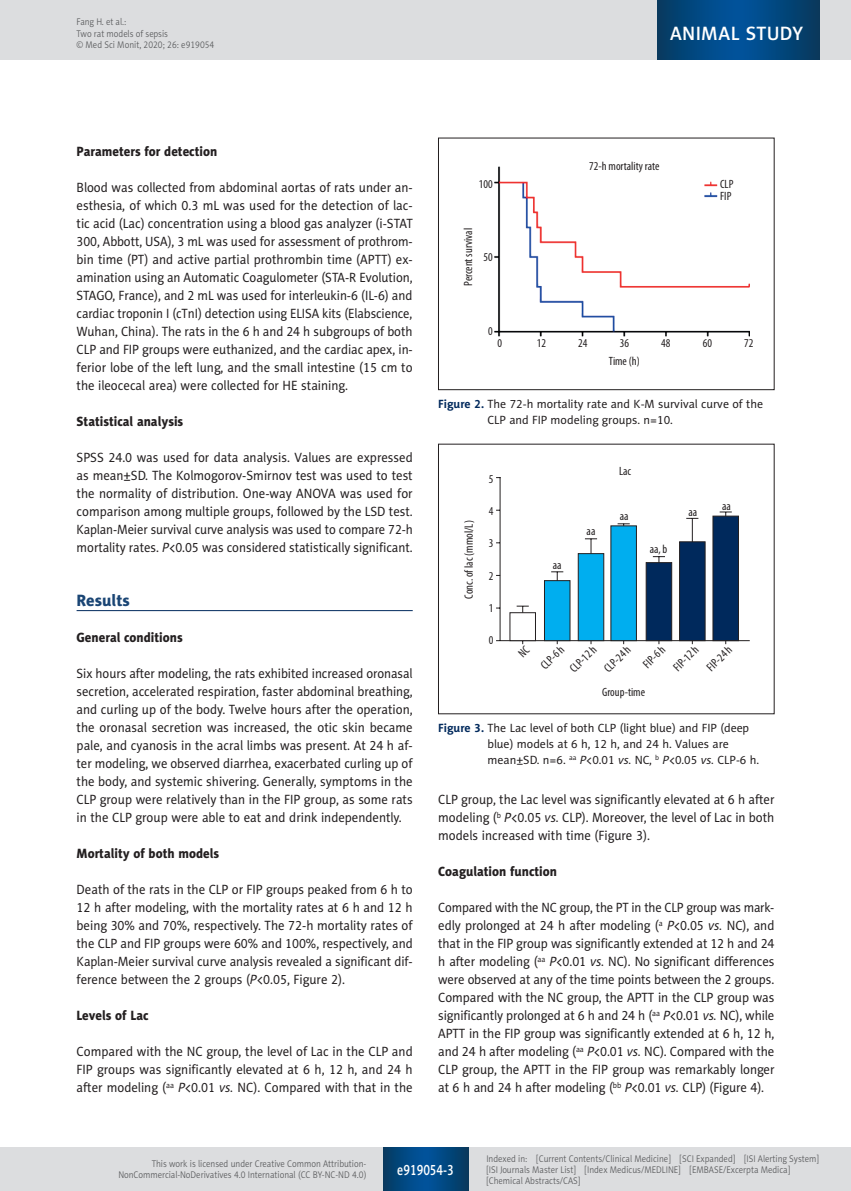
<style>
.page{position:relative;width:851px;height:1191px;background:#fff}
.page>*{position:absolute;margin:0;border:0;box-sizing:border-box;transform-origin:0 0}
.t1{font:19.5px "Naomi Sans EFN Medium";letter-spacing:.015em;color:#fff}
.MSM_Headline_1{font:16.5px "Naomi Sans EFN Heavy";color:#1a4574}
.MSM_e-PAGINA{font:15px "Naomi Sans EFN Medium";color:#fff;scale:.8 1}
.MSM_Body{font:13.5px/18px "Naomi Sans EFN";color:#231f20;text-align:justify;scale:.95 1}
.MSM_Body-2{font:13.5px/18px "Naomi Sans EFN";color:#231f20;text-align:justify;scale:.93 1}
.MSM_Body-3{font:13.5px/18px "Naomi Sans EFN";color:#231f20;text-align:justify;scale:.94 1}
.MSM_Headline_2{font:13.5px "Naomi Sans EFN Heavy";color:#231f20;scale:.95 1}
.MSM_Rycina_tytul{font:12px/15.8px "Naomi Sans EFN";color:#231f20}
.t2{font:condensed 12px/17.7px "Myriad Pro";color:#231f20}
.MSM_pagina_zywa{font:9.75px/11.2px "Naomi Sans EFN Light";color:#57585a;scale:.9 1}
.MSM_pagina_sygnatura{font:9.75px "Naomi Sans EFN Light";color:#57585a;scale:.9 1}
.s1{font-style:italic}
.s2{font-weight:700;color:#00295c}
</style>
<div class="page">
<hr style="left:77px;top:610px;width:335px;height:1px;background:#00295c">
<img style="left:494px;top:166px;width:255px;height:170px">
<img style="left:704px;top:181px;width:13px;height:18px">
<div style="left:438px;top:138px;width:336px;height:252px;border:1px solid #231f20"></div>
<hr style="left:496px;top:640px;width:253px;height:1px;background:#231f20">
<hr style="left:499px;top:477px;width:1px;height:163px;background:#231f20">
<hr style="left:522px;top:606px;width:1px;height:38px;background:#231f20">
<div style="left:509px;top:612px;width:26px;height:29px;background:#fff;border:1px solid #231f20"></div>
<svg style="left:551px;top:571px;width:12px;height:1px"></svg>
<hr style="left:556px;top:572px;width:1px;height:72px;background:#231f20">
<div style="left:544px;top:580px;width:26px;height:61px;background:#00aeef;border:1px solid #231f20"></div>
<svg style="left:585px;top:538px;width:12px;height:1px"></svg>
<hr style="left:590px;top:539px;width:1px;height:105px;background:#231f20">
<div style="left:577px;top:553px;width:27px;height:88px;background:#00aeef;border:1px solid #231f20"></div>
<svg style="left:617px;top:523px;width:12px;height:1px"></svg>
<hr style="left:623px;top:524px;width:1px;height:120px;background:#231f20">
<div style="left:610px;top:525px;width:26px;height:116px;background:#00aeef"></div>
<svg style="left:652px;top:556px;width:13px;height:1px"></svg>
<hr style="left:658px;top:556px;width:1px;height:88px;background:#231f20">
<div style="left:645px;top:562px;width:27px;height:79px;background:#00295c;border:1px solid #231f20"></div>
<hr style="left:691px;top:518px;width:1px;height:126px;background:#231f20">
<div style="left:679px;top:541px;width:26px;height:100px;background:#00295c;border:1px solid #231f20"></div>
<svg style="left:719px;top:511px;width:12px;height:1px"></svg>
<hr style="left:725px;top:512px;width:1px;height:132px;background:#231f20">
<div style="left:712px;top:516px;width:26px;height:125px;background:#00295c;border:1px solid #231f20"></div>
<div style="left:0;top:1148px;width:850px;height:43px;background:#dcdddf"></div>
<div style="left:0;top:0;width:850px;height:60px;background:#dcdddf"></div>
<svg style="left:657px;top:0;width:162px;height:60px;background:#02477e"></svg>
<svg style="left:383px;top:1147px;width:85px;height:43px;background:#02477e"></svg>
<p class="MSM_pagina_zywa" style="left:77px;top:16px;width:103px">Fang H. et al.:<br>Two rat models of sepsis</p>
<p class="MSM_pagina_sygnatura" style="left:77px;top:39px;width:154px">© Med Sci Monit, 2020; 26: e919054</p>
<h1 class="t1" style="left:670px;top:22px;width:134px">ANIMAL STUDY</h1>
<p class="MSM_Headline_2" style="left:77px;top:143px;width:150px">Parameters for detection</p>
<p class="MSM_Body" style="left:77px;top:178px;width:355px">Blood was collected from abdominal aortas of rats under an&shy;esthesia, of which 0.3 mL was used for the detection of lac&shy;tic acid (Lac) concentration using a blood gas analyzer (i-STAT 300, Abbott, USA), 3 mL was used for assessment of prothrom&shy;bin time (PT) and active partial prothrombin time (APTT) ex&shy;amination using an Automatic Coagulometer (STA-R Evolution, STAGO, France), and 2 mL was used for interleukin-6 (IL-6) and cardiac troponin I (cTnI) detection using ELISA kits (Elabscience, Wuhan, China). The rats in the 6 h and 24 h subgroups of both CLP and FIP groups were euthanized, and the cardiac apex, in&shy;ferior lobe of the left lung, and the small intestine (15 cm to the ileocecal area) were collected for HE staining.</p>
<p class="MSM_Headline_2" style="left:77px;top:413px;width:114px">Statistical analysis</p>
<p class="MSM_Body" style="left:77px;top:448px;width:355px">SPSS 24.0 was used for data analysis. Values are expressed as mean±SD. The Kolmogorov-Smirnov test was used to test the normality of distribution. One-way ANOVA was used for comparison among multiple groups, followed by the LSD test.<br>Kaplan-Meier survival curve analysis was used to compare 72-h mortality rates. <span class="s1">P</span>&lt;0.05 was considered statistically significant.</p>
<p class="MSM_Headline_1" style="left:77px;top:590px;width:55px">Results</p>
<p class="MSM_Headline_2" style="left:77px;top:629px;width:113px">General conditions</p>
<p class="MSM_Body-3" style="left:77px;top:664px;width:359px">Six hours after modeling, the rats exhibited increased oronasal secretion, accelerated respiration, faster abdominal breathing, and curling up of the body. Twelve hours after the operation, the oronasal secretion was increased, the otic skin became pale, and cyanosis in the acral limbs was present. At 24 h af&shy;ter modeling, we observed diarrhea, exacerbated curling up of the body, and systemic shivering. Generally, symptoms in the CLP group were relatively than in the FIP group, as some rats in the CLP group were able to eat and drink independently.</p>
<p class="MSM_Headline_2" style="left:77px;top:845px;width:151px">Mortality of both models</p>
<p class="MSM_Body" style="left:77px;top:880px;width:355px">Death of the rats in the CLP or FIP groups peaked from 6 h to 12 h after modeling, with the mortality rates at 6 h and 12 h being 30% and 70%, respectively. The 72-h mortality rates of the CLP and FIP groups were 60% and 100%, respectively, and Kaplan-Meier survival curve analysis revealed a significant dif&shy;ference between the 2 groups (<span class="s1">P</span>&lt;0.05, Figure 2).</p>
<p class="MSM_Headline_2" style="left:77px;top:1007px;width:77px">Levels of Lac</p>
<p class="MSM_Body" style="left:77px;top:1042px;width:355px">Compared with the NC group, the level of Lac in the CLP and FIP groups was significantly elevated at 6 h, 12 h, and 24 h after modeling (<sup>aa</sup> <span class="s1">P</span>&lt;0.01 <span class="s1">vs.</span> NC). Compared with that in the</p>
<p class="t2" style="left:478px;top:175px;width:15px">100</p>
<p class="t2" style="left:459px;top:286px;width:60px;rotate:-90deg">Percent survival</p>
<p class="t2" style="left:483px;top:248px;width:11px">50</p>
<p class="t2" style="left:589px;top:157px;width:72px">72-h mortality rate</p>
<p class="t2" style="left:720px;top:178px;width:15px;line-height:12px">CLP<br>FIP</p>
<p class="t2" style="left:488px;top:322px;width:6px">0</p>
<p class="t2" style="left:497px;top:334px;width:6px">0</p>
<p class="t2" style="left:536px;top:334px;width:11px">12</p>
<p class="t2" style="left:578px;top:334px;width:11px">24</p>
<p class="t2" style="left:608px;top:334px;width:32px;text-align:center">36<br>Time (h)</p>
<p class="t2" style="left:661px;top:334px;width:11px">48</p>
<p class="t2" style="left:702px;top:334px;width:11px">60</p>
<p class="t2" style="left:744px;top:334px;width:11px">72</p>
<p class="MSM_Rycina_tytul" style="left:487px;top:396px;width:277px;text-indent:-49px"><span class="s2">Figure 2.</span> The 72-h mortality rate and K-M survival curve of the<br>CLP and FIP modeling groups. n=10.</p>
<p class="t2" style="left:460px;top:598px;width:80px;rotate:-90deg">Conc. of lac (mmol/L)</p>
<p class="t2" style="left:488px;top:470px;width:6px">5</p>
<p class="t2" style="left:488px;top:502px;width:6px">4</p>
<p class="t2" style="left:488px;top:534px;width:6px">3</p>
<p class="t2" style="left:488px;top:566px;width:6px">2</p>
<p class="t2" style="left:488px;top:599px;width:6px">1</p>
<p class="t2" style="left:488px;top:631px;width:6px">0</p>
<p class="t2" style="left:552px;top:556px;width:10px">aa</p>
<p class="t2" style="left:586px;top:522px;width:10px">aa</p>
<p class="t2" style="left:619px;top:462px;width:14px">Lac</p>
<p class="t2" style="left:619px;top:507px;width:10px">aa</p>
<p class="t2" style="left:649px;top:540px;width:19px">aa, b</p>
<p class="t2" style="left:688px;top:503px;width:10px">aa</p>
<p class="t2" style="left:721px;top:496px;width:10px">aa</p>
<p class="t2" style="left:516px;top:641px;width:29px;line-height:24.6px;text-indent:-7px;rotate:-45deg">NC<br>CLP-6 h</p>
<p class="t2" style="left:638px;top:659px;width:27px;rotate:-45deg">FIP-6 h</p>
<p class="t2" style="left:669px;top:662px;width:32px;rotate:-45deg">FIP-12 h</p>
<p class="t2" style="left:702px;top:662px;width:32px;rotate:-45deg">FIP-24 h</p>
<p class="t2" style="left:580px;top:645px;width:34px;line-height:24.2px;text-indent:-24px;rotate:-45deg">CLP-12 h<br>CLP-24 h</p>
<p class="t2" style="left:602px;top:682px;width:44px">Group-time</p>
<p class="MSM_Rycina_tytul" style="left:487px;top:720px;width:273px;text-indent:-49px"><span class="s2">Figure 3.</span> The Lac level of both CLP (light blue) and FIP (deep blue) models at 6 h, 12 h, and 24 h. Values are mean±SD. n=6. <sup>aa</sup> <span class="s1">P</span>&lt;0.01 <span class="s1">vs.</span> NC, <sup>b</sup> <span class="s1">P</span>&lt;0.05 <span class="s1">vs.</span> CLP-6 h.</p>
<p class="MSM_Body" style="left:438px;top:790px;width:355px">CLP group, the Lac level was significantly elevated at 6 h after modeling (<sup>b</sup> <span class="s1">P</span>&lt;0.05 <span class="s1">vs.</span> CLP). Moreover, the level of Lac in both models increased with time (Figure 3).</p>
<p class="MSM_Headline_2" style="left:438px;top:863px;width:126px">Coagulation function</p>
<p class="MSM_Body-2" style="left:438px;top:898px;width:363px">Compared with the NC group, the PT in the CLP group was mark&shy;edly prolonged at 24 h after modeling (<sup>a</sup> <span class="s1">P</span>&lt;0.05 <span class="s1">vs.</span> NC), and that in the FIP group was significantly extended at 12 h and 24 h after modeling (<sup>aa</sup> <span class="s1">P</span>&lt;0.01 <span class="s1">vs.</span> NC). No significant differences were observed at any of the time points between the 2 groups.<br>Compared with the NC group, the APTT in the CLP group was significantly prolonged at 6 h and 24 h (<sup>aa</sup> <span class="s1">P</span>&lt;0.01 <span class="s1">vs.</span> NC), while APTT in the FIP group was significantly extended at 6 h, 12 h, and 24 h after modeling (<sup>aa</sup> <span class="s1">P</span>&lt;0.01 <span class="s1">vs.</span> NC). Compared with the CLP group, the APTT in the FIP group was remarkably longer at 6 h and 24 h after modeling (<sup>bb</sup> <span class="s1">P</span>&lt;0.01 <span class="s1">vs.</span> CLP) (Figure 4).</p>
<p class="MSM_pagina_zywa" style="left:118px;top:1158px;width:277px;text-align:right">This work is licensed under Creative Common Attribution-<br>NonCommercial-NoDerivatives 4.0 International (CC BY-NC-ND 4.0)</p>
<p class="MSM_e-PAGINA" style="left:397px;top:1160px;width:72px">e919054-3</p>
<p class="MSM_pagina_zywa" style="left:486px;top:1152px;width:371px">Indexed in: [Current Contents/Clinical Medicine] [SCI Expanded] [ISI Alerting System] [ISI Journals Master List] [Index Medicus/MEDLINE] [EMBASE/Excerpta Medica] [Chemical Abstracts/CAS]</p>
</div>
